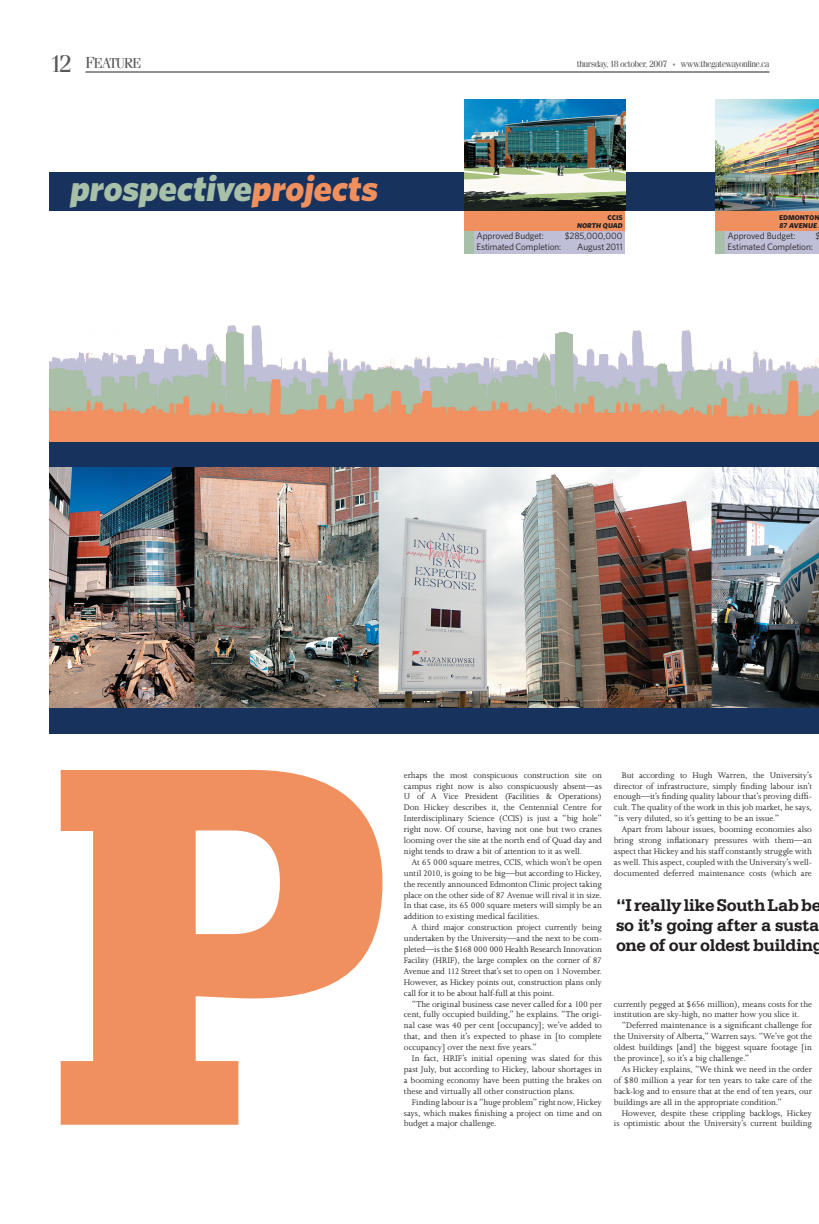
<style>
.page{position:relative;width:819px;height:1224px;background:#fff}
.page>*{position:absolute;margin:0;border:0;box-sizing:border-box;transform-origin:0 0}
.t1{font:900 540px "Serifa BT";color:#f1905f}
.t2{font:900 36px "Whitney";color:#a8c0a8}
.t3{font:700 18px/20px "Serifa BT";letter-spacing:-.015em;color:#231f20}
.t4{font:14.4px "Fenice Regular SC900";letter-spacing:-.05em;color:#57585a}
.t5{font:9.3px/10.9px "Joanna";letter-spacing:-.005em;color:#231f20;text-align:justify}
.t6{font:9.3px "Whitney";letter-spacing:-.015em;color:#231f20}
.t7{font:9.3px/8.5px "Whitney Bold SC";letter-spacing:-.01em;color:#231f20;text-align:right}
.t8{font:9px "Fenice";letter-spacing:-.06em;color:#57585a}
.s1{font-size:24px}
.s2{font-size:16px}
.s3{color:#f1905f}
.s4{font-size:7.2px}
.s5{font-family:"Whitney";font-weight:700;font-size:7.2px}
</style>
<div class="page">
<hr style="left:85px;top:72px;width:684px;height:1px;background:#231f20">
<div style="left:50px;top:172px;width:769px;height:39px;background:#18325e"></div>
<div style="left:50px;top:440px;width:769px;height:294px;background:#18325e"></div>
<img style="left:50px;top:325px;width:769px;height:116px">
<img style="left:464px;top:100px;width:161px;height:111px">
<div style="left:464px;top:230px;width:161px;height:24px;background:#bfbfd8"></div>
<div style="left:464px;top:230px;width:10px;height:24px;background:#a8c0a8"></div>
<div style="left:464px;top:211px;width:161px;height:19px;background:#f1905f"></div>
<img style="left:716px;top:100px;width:103px;height:111px">
<div style="left:716px;top:231px;width:103px;height:23px;background:#bfbfd8"></div>
<div style="left:716px;top:231px;width:9px;height:23px;background:#a8c0a8"></div>
<div style="left:716px;top:211px;width:103px;height:20px;background:#f1905f"></div>
<img style="left:50px;top:467px;width:769px;height:240px">
<h3 class="t4" style="left:50px;top:54px;width:93px"><span class="s1">12</span> <span class="s2">F</span>EATURE</h3>
<p class="t8" style="left:577px;top:59px;width:92px">thursday, 18 october, 2007</p>
<p class="t8" style="left:681px;top:59px;width:90px">www.thegatewayonline.ca</p>
<h2 class="t2" style="left:69px;top:167px;width:316px">prospective<span class="s3">projects</span></h2>
<p class="t7" style="left:577px;top:212px;width:49px">ccis<br>north quad</p>
<p class="t6" style="left:476px;top:230px;width:69px">Approved Budget:</p>
<p class="t6" style="left:565px;top:230px;width:59px">$285,000,000</p>
<p class="t6" style="left:476px;top:241px;width:86px">Estimated Completion:</p>
<p class="t6" style="left:577px;top:241px;width:47px">August 2011</p>
<p class="t7" style="left:779px;top:212px;width:42px;text-align:left">edmonton<br><span class="s4">8</span><span class="s5">7</span> avenue</p>
<p class="t6" style="left:728px;top:231px;width:69px">Approved Budget:</p>
<p class="t6" style="left:816px;top:231px;width:6px">$</p>
<p class="t6" style="left:728px;top:241px;width:87px">Estimated Completion:</p>
<h1 class="t1" style="left:48px;top:609px;width:351px">P</h1>
<p class="t5" style="left:404px;top:770px;width:200px">erhaps the most conspicuous construction site on campus right now is also conspicuously absent—as U of A Vice President (Facilities &amp; Operations)<br>Don Hickey describes it, the Centennial Centre for Interdisciplinary Science (CCIS) is just a “big hole” right now. Of course, having not one but two cranes looming over the site at the north end of Quad day and night tends to draw a bit of attention to it as well.</p>
<p class="t5" style="left:404px;top:857px;width:200px;text-indent:8px">At 65 000 square metres, CCIS, which won’t be open until 2010, is going to be big—but according to Hickey, the recently announced Edmonton Clinic project taking place on the other side of 87 Avenue will rival it in size.<br>In that case, its 65 000 square meters will simply be an addition to existing medical facilities.</p>
<p class="t5" style="left:404px;top:922px;width:200px;text-indent:8px">A third major construction project currently being undertaken by the University—and the next to be com&shy;pleted—is the $168 000 000 Health Research Innovation Facility (HRIF), the large complex on the corner of 87<br>Avenue and 112 Street that’s set to open on 1 November.<br>However, as Hickey points out, construction plans only call for it to be about half-full at this point.</p>
<p class="t5" style="left:404px;top:998px;width:200px;text-indent:8px">“The original business case never called for a 100 per cent, fully occupied building,” he explains. “The origi&shy;nal case was 40 per cent [occupancy]; we’ve added to that, and then it’s expected to phase in [to complete occupancy] over the next five years.”</p>
<p class="t5" style="left:404px;top:1053px;width:200px;text-indent:8px">In fact, HRIF’s initial opening was slated for this past July, but according to Hickey, labour shortages in a booming economy have been putting the brakes on these and virtually all other construction plans.</p>
<p class="t5" style="left:404px;top:1097px;width:200px;text-indent:8px">Finding labour is a “huge problem” right now, Hickey says, which makes finishing a project on time and on budget a major challenge.</p>
<p class="t5" style="left:614px;top:770px;width:200px;text-indent:8px">But according to Hugh Warren, the University’s director of infrastructure, simply finding labour isn’t enough—it’s finding quality labour that’s proving diffi&shy;cult. The quality of the work in this job market, he says, “is very diluted, so it’s getting to be an issue.”</p>
<p class="t5" style="left:614px;top:824px;width:200px;text-indent:8px">Apart from labour issues, booming economies also bring strong inflationary pressures with them—an aspect that Hickey and his staff constantly struggle with as well. This aspect, coupled with the University’s well&shy;documented deferred maintenance costs (which are</p>
<h3 class="t3" style="left:616px;top:895px;width:209px">“I really like South Lab be so it’s going after a susta one of our oldest building</h3>
<p class="t5" style="left:614px;top:998px;width:200px">currently pegged at $656 million), means costs for the institution are sky-high, no matter how you slice it.</p>
<p class="t5" style="left:614px;top:1020px;width:200px;text-indent:8px">“Deferred maintenance is a significant challenge for the University of Alberta,” Warren says. “We’ve got the oldest buildings [and] the biggest square footage [in the province], so it’s a big challenge.”</p>
<p class="t5" style="left:614px;top:1064px;width:200px;text-indent:8px">As Hickey explains, “We think we need in the order of $80 million a year for ten years to take care of the back-log and to ensure that at the end of ten years, our buildings are all in the appropriate condition.”</p>
<p class="t5" style="left:614px;top:1107px;width:200px;text-align:right">However, despite these crippling backlogs, Hickey is optimistic about the University’s current building</p>
</div>
